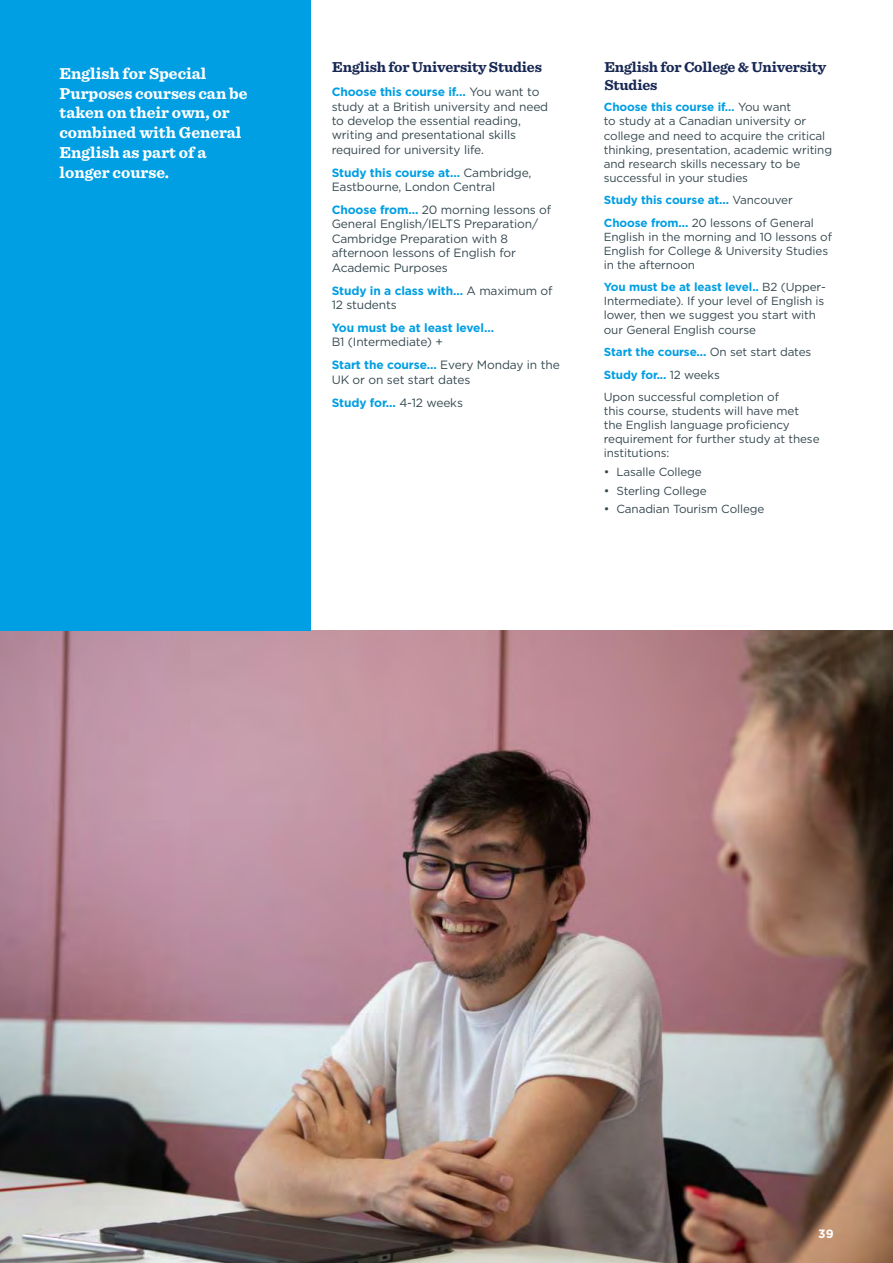
<style>
.page{position:relative;width:893px;height:1263px;background:#fff}
.page>*{position:absolute;margin:0;border:0;box-sizing:border-box;transform-origin:0 0}
.t1{font:700 16.5px/19.8px "Sentinel";color:#fff}
.t2{font:700 15px/18px "Sentinel";letter-spacing:-.01em;color:#182854}
.t3{font:12px/14.4px "Gotham";letter-spacing:-.01em;color:#364950}
.t4{font:700 12px "Gotham";letter-spacing:-.01em;color:#009ee3}
.t5{font:700 12px "Gotham";color:#fff}
.t6{font:11.7px/14.1px "Gotham";letter-spacing:-.01em;color:#364950}
.t7{font:700 11.7px/22.5px "Gotham";letter-spacing:-.01em;color:#009ee3}
.s1{font-weight:700;color:#009ee3}
.s2{font-weight:400;color:#364950}
.s3{font-size:12px}
</style>
<div class="page">
<img style="left:0;top:630px;width:893px;height:633px">
<div style="left:0;top:0;width:310px;height:630px;background:#009ee3"></div>
<h1 class="t1" style="left:60px;top:64px;width:190px">English for Special<br>Purposes courses can be taken on their own, or combined with General<br>English as part of a longer course.</h1>
<p class="t2" style="left:332px;top:58px;width:211px">English for University Studies</p>
<p class="t2" style="left:604px;top:58px;width:223px">English for College &amp; University<br>Studies</p>
<p class="t3" style="left:332px;top:85px;width:218px"><span class="s1">Choose this course if…</span> You want to study at a British university and need to develop the essential reading, writing and presentational skills required for university life.</p>
<p class="t3" style="left:332px;top:165px;width:201px"><span class="s1">Study this course at…</span> Cambridge,<br>Eastbourne, London Central</p>
<p class="t3" style="left:332px;top:203px;width:221px"><span class="s1">Choose from…</span> 20 morning lessons of<br>General English/IELTS Preparation/<br>Cambridge Preparation with 8 afternoon lessons of English for<br>Academic Purposes</p>
<p class="t3" style="left:332px;top:283px;width:222px"><span class="s1">Study in a class with…</span> A maximum of<br>12 students</p>
<p class="t4" style="left:332px;top:322px;width:164px">You must be at least level…</p>
<p class="t3" style="left:332px;top:331px;width:230px;line-height:23px">B1 (Intermediate) +<br><span class="s1">Start the course…</span> Every Monday in the</p>
<p class="t3" style="left:332px;top:368px;width:140px;line-height:23px">UK or on set start dates<br><span class="s1">Study for...</span> 4-12 weeks</p>
<p class="t6" style="left:604px;top:100px;width:230px"><span class="s1">Choose this course if…</span> You want<br>to study at a Canadian university or college and need to acquire the critical thinking, presentation, academic writing and research skills necessary to be successful in your studies</p>
<p class="t7" style="left:604px;top:189px;width:211px">Study this course at... <span class="s2">Vancouver<br></span>Choose from... <span class="s2">20 lessons of General</span></p>
<p class="t6" style="left:604px;top:230px;width:230px">English in the morning and 10 lessons of<br>English for College &amp; University Studies in the afternoon</p>
<p class="t6" style="left:604px;top:280px;width:224px"><span class="s1">You must be at least level..</span> B2 (Upper-Intermediate). If your level of English is lower, then we suggest you start with our General English course</p>
<p class="t6" style="left:604px;top:341px;width:209px;line-height:22.5px"><span class="s1">Start the course...</span> On set start dates<br><span class="s1">Study for...</span> 12 weeks<br>Upon successful completion of</p>
<p class="t6" style="left:604px;top:404px;width:217px">this course, students will have met the English language proficiency requirement for further study at these institutions:</p>
<p class="t6" style="left:604px;top:465px;width:99px"><span class="s3">•</span> Lasalle College</p>
<p class="t6" style="left:604px;top:483px;width:104px"><span class="s3">•</span> Sterling College</p>
<p class="t6" style="left:604px;top:502px;width:162px"><span class="s3">•</span> Canadian Tourism College</p>
<p class="t5" style="left:818px;top:1228px;width:17px">39</p>
</div>
